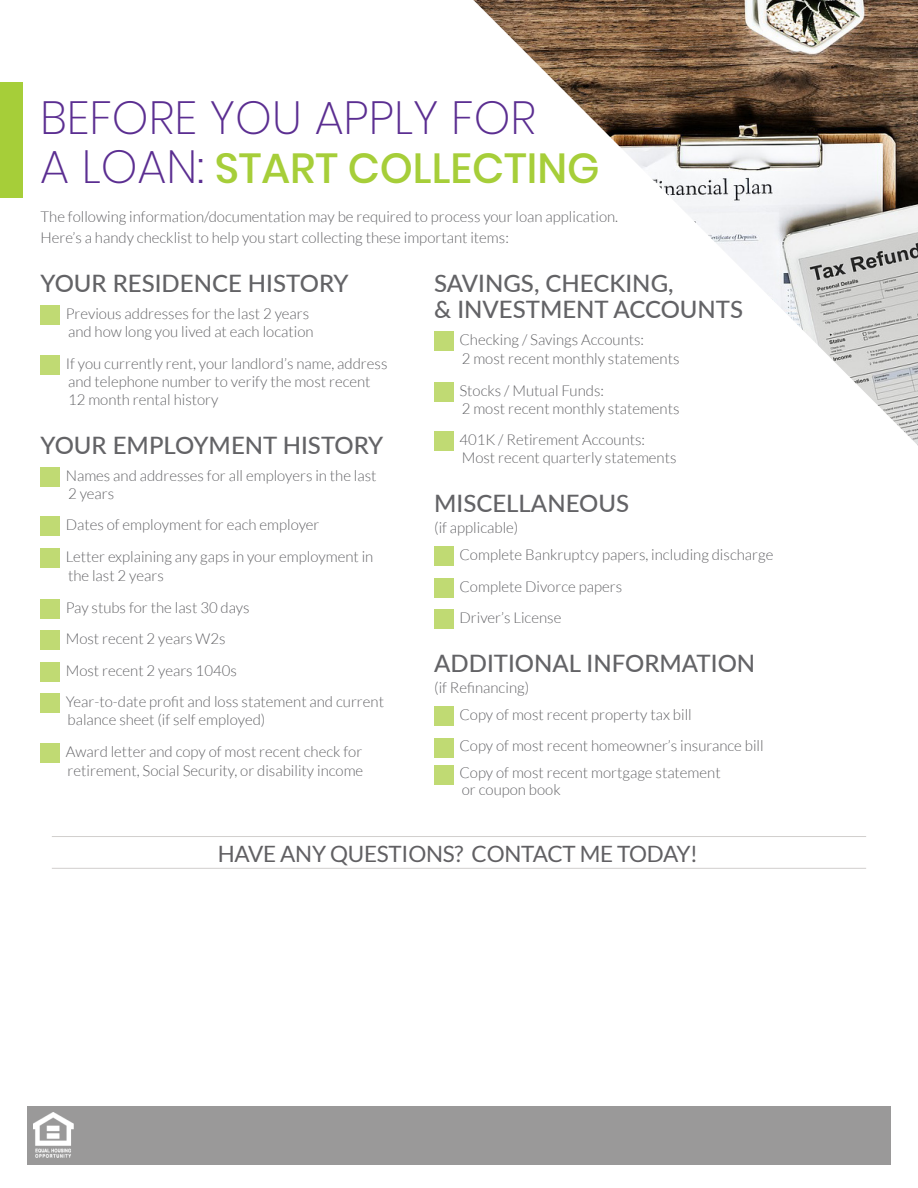
<style>
.page{position:relative;width:918px;height:1188px;background:#fff}
.page>*{position:absolute;margin:0;border:0;box-sizing:border-box;transform-origin:0 0}
.t1{font:200 46.5px "Poppins";color:#5b2e91}
.t2{font:500 42px "Poppins";color:#a6ce39}
.t3{font:500 24px/25.5px "Lato";color:#636366}
.t4{font:22.5px "Lato";letter-spacing:-.01em;color:#616063}
.t5{font:300 15px/18px "Lato";color:#636366}
.s1{font-weight:200;font-size:46.5px;color:#5b2e91}
</style>
<div class="page">
<div style="left:0;top:82px;width:23px;height:116px;background:#a6ce39"></div>
<div style="left:40px;top:306px;width:20px;height:19px;background:#c0da73"></div>
<div style="left:40px;top:355px;width:20px;height:20px;background:#c0da73"></div>
<div style="left:40px;top:467px;width:20px;height:20px;background:#c0da73"></div>
<div style="left:40px;top:517px;width:20px;height:19px;background:#c0da73"></div>
<div style="left:40px;top:548px;width:20px;height:20px;background:#c0da73"></div>
<div style="left:40px;top:599px;width:20px;height:20px;background:#c0da73"></div>
<div style="left:40px;top:631px;width:20px;height:19px;background:#c0da73"></div>
<div style="left:40px;top:662px;width:20px;height:20px;background:#c0da73"></div>
<div style="left:40px;top:694px;width:20px;height:19px;background:#c0da73"></div>
<div style="left:40px;top:743px;width:20px;height:20px;background:#c0da73"></div>
<div style="left:434px;top:331px;width:20px;height:20px;background:#c0da73"></div>
<div style="left:434px;top:382px;width:20px;height:20px;background:#c0da73"></div>
<div style="left:434px;top:432px;width:20px;height:19px;background:#c0da73"></div>
<div style="left:434px;top:547px;width:20px;height:19px;background:#c0da73"></div>
<div style="left:434px;top:578px;width:20px;height:20px;background:#c0da73"></div>
<div style="left:434px;top:610px;width:20px;height:19px;background:#c0da73"></div>
<div style="left:434px;top:707px;width:20px;height:19px;background:#c0da73"></div>
<div style="left:434px;top:738px;width:20px;height:19px;background:#c0da73"></div>
<div style="left:434px;top:765px;width:20px;height:19px;background:#c0da73"></div>
<img style="left:473px;top:0;width:445px;height:446px">
<div style="left:27px;top:1106px;width:864px;height:59px;background:#9a9999"></div>
<img style="left:34px;top:1113px;width:40px;height:44px">
<hr style="left:52px;top:836px;width:814px;height:1px;background:#d1cfcd">
<hr style="left:52px;top:868px;width:814px;height:1px;background:#d1cfcd">
<p class="t1" style="left:40px;top:91px;width:498px">BEFORE YOU APPLY FOR</p>
<p class="t2" style="left:40px;top:144px;width:561px"><span class="s1">A LOAN:</span> START COLLECTING</p>
<p class="t5" style="left:40px;top:206px;width:579px;line-height:21px">The following information/documentation may be required to process your loan application.<br>Here’s a handy checklist to help you start collecting these important items:</p>
<p class="t3" style="left:40px;top:270px;width:310px">YOUR RESIDENCE HISTORY</p>
<p class="t5" style="left:66px;top:305px;width:249px">Previous addresses for the last 2 years and how long you lived at each location</p>
<p class="t5" style="left:66px;top:354px;width:323px">If you currently rent, your landlord’s name, address and telephone number to verify the most recent<br>12 month rental history</p>
<p class="t3" style="left:40px;top:431px;width:344px">YOUR EMPLOYMENT HISTORY</p>
<p class="t5" style="left:66px;top:466px;width:312px">Names and addresses for all employers in the last<br>2 years</p>
<p class="t5" style="left:66px;top:516px;width:255px">Dates of employment for each employer</p>
<p class="t5" style="left:66px;top:546px;width:309px;line-height:19.5px">Letter explaining any gaps in your employment in the last 2 years</p>
<p class="t5" style="left:66px;top:598px;width:186px">Pay stubs for the last 30 days</p>
<p class="t5" style="left:66px;top:630px;width:161px">Most recent 2 years W2s</p>
<p class="t5" style="left:66px;top:661px;width:173px">Most recent 2 years 1040s</p>
<p class="t5" style="left:66px;top:693px;width:320px">Year-to-date profit and loss statement and current balance sheet (if self employed)</p>
<p class="t5" style="left:66px;top:741px;width:299px;line-height:19.5px">Award letter and copy of most recent check for retirement, Social Security, or disability income</p>
<p class="t3" style="left:434px;top:270px;width:311px">SAVINGS, CHECKING,<br>&amp; INVESTMENT ACCOUNTS</p>
<p class="t5" style="left:459px;top:329px;width:222px;line-height:19.5px">Checking / Savings Accounts:<br>2 most recent monthly statements</p>
<p class="t5" style="left:459px;top:381px;width:222px">Stocks / Mutual Funds:<br>2 most recent monthly statements</p>
<p class="t5" style="left:459px;top:431px;width:219px">401K / Retirement Accounts:<br>Most recent quarterly statements</p>
<p class="t3" style="left:434px;top:490px;width:197px">MISCELLANEOUS</p>
<p class="t5" style="left:434px;top:519px;width:86px">(if applicable)</p>
<p class="t5" style="left:459px;top:546px;width:315px">Complete Bankruptcy papers, including discharge</p>
<p class="t5" style="left:459px;top:577px;width:164px">Complete Divorce papers</p>
<p class="t5" style="left:459px;top:609px;width:103px">Driver’s License</p>
<p class="t3" style="left:434px;top:650px;width:323px">ADDITIONAL INFORMATION</p>
<p class="t5" style="left:434px;top:679px;width:96px">(if Refinancing)</p>
<p class="t5" style="left:459px;top:706px;width:234px">Copy of most recent property tax bill</p>
<p class="t5" style="left:459px;top:737px;width:306px">Copy of most recent homeowner’s insurance bill</p>
<p class="t5" style="left:459px;top:765px;width:263px;line-height:16.5px">Copy of most recent mortgage statement or coupon book</p>
<p class="t4" style="left:218px;top:842px;width:482px">HAVE ANY QUESTIONS? CONTACT ME TODAY!</p>
</div>
